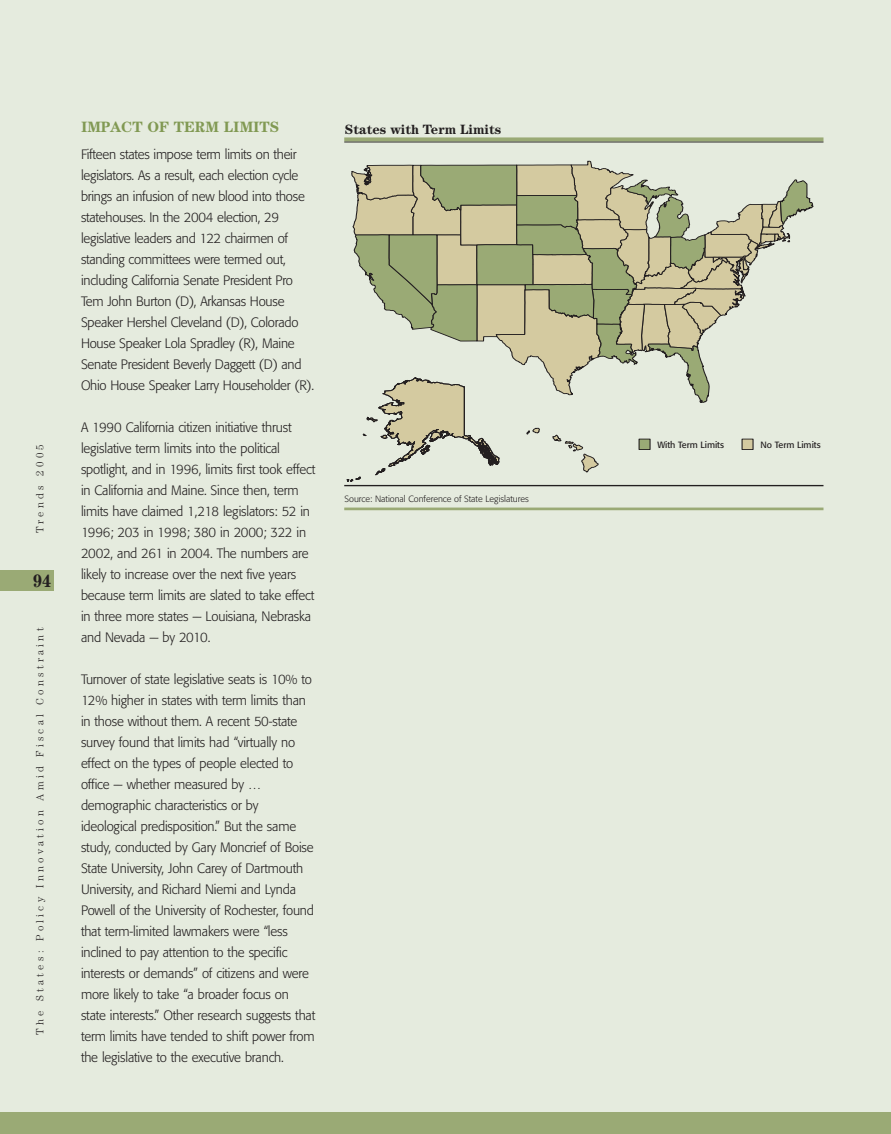
<style>
.page{position:relative;width:891px;height:1134px;background:#e5ebde}
.page>*{position:absolute;margin:0;border:0;box-sizing:border-box;transform-origin:0 0}
.t1{font:700 condensed 18px "Century";color:#231f20}
.t2{font:700 15px "Century";color:#819953}
.t3{font:300 13.5px/21px "Formata";letter-spacing:-.01em;color:#231f20}
.t4{font:700 13.5px "Century";color:#231f20}
.t5{font:300 10.5px "Century";letter-spacing:.31em;color:#231f20}
.t6{font:300 9px "Formata";color:#231f20}
.t7{font:9px "Formata";color:#231f20}
</style>
<div class="page">
<div style="left:0;top:1112px;width:891px;height:22px;background:#9aaa75"></div>
<div style="left:0;top:570px;width:54px;height:21px;background:#9aaa75"></div>
<svg style="left:347px;top:161px;width:466px;height:321px"></svg>
<div style="left:344px;top:137px;width:480px;height:5px;background:#9aaa75"></div>
<hr style="left:344px;top:142px;width:480px;height:1px;background:#231f20">
<hr style="left:344px;top:485px;width:480px;height:1px;background:#231f20">
<hr style="left:344px;top:507px;width:480px;height:3px;background:#9aaa75">
<div style="left:639px;top:439px;width:11px;height:11px;background:#9aaa75"></div>
<div style="left:639px;top:439px;width:11px;height:11px;border:1px solid #231f20"></div>
<div style="left:742px;top:439px;width:11px;height:11px;background:#d4caa0"></div>
<div style="left:742px;top:439px;width:11px;height:11px;border:1px solid #231f20"></div>
<p class="t5" style="left:36px;top:533px;width:90px;rotate:-90deg">Trends 2005</p>
<h1 class="t1" style="left:33px;top:574px;width:20px">94</h1>
<p class="t5" style="left:36px;top:1035px;width:409px;rotate:-90deg">The States: Policy Innovation Amid Fiscal Constraint</p>
<p class="t2" style="left:81px;top:121px;width:200px">IMPACT OF TERM LIMITS</p>
<p class="t3" style="left:81px;top:145px;width:235px">Fifteen states impose term limits on their legislators. As a result, each election cycle brings an infusion of new blood into those statehouses. In the 2004 election, 29 legislative leaders and 122 chairmen of standing committees were termed out, including California Senate President Pro Tem John Burton (D), Arkansas House Speaker Hershel Cleveland (D), Colorado House Speaker Lola Spradley (R), Maine Senate President Beverly Daggett (D) and Ohio House Speaker Larry Householder (R).</p>
<p class="t3" style="left:81px;top:418px;width:236px">A 1990 California citizen initiative thrust legislative term limits into the political spotlight, and in 1996, limits first took effect in California and Maine. Since then, term limits have claimed 1,218 legislators: 52 in 1996; 203 in 1998; 380 in 2000; 322 in 2002, and 261 in 2004. The numbers are likely to increase over the next five years because term limits are slated to take effect in three more states — Louisiana, Nebraska and Nevada — by 2010.</p>
<p class="t3" style="left:81px;top:670px;width:236px">Turnover of state legislative seats is 10% to 12% higher in states with term limits than in those without them. A recent 50-state survey found that limits had “virtually no effect on the types of people elected to office — whether measured by … demographic characteristics or by ideological predisposition.” But the same study, conducted by Gary Moncrief of Boise State University, John Carey of Dartmouth University, and Richard Niemi and Lynda Powell of the University of Rochester, found that term-limited lawmakers were “less inclined to pay attention to the specific interests or demands” of citizens and were more likely to take “a broader focus on state interests.” Other research suggests that term limits have tended to shift power from the legislative to the executive branch.</p>
<p class="t4" style="left:345px;top:125px;width:158px">States with Term Limits</p>
<p class="t6" style="left:344px;top:496px;width:186px">Source: National Conference of State Legislatures</p>
<p class="t7" style="left:657px;top:441px;width:68px">With Term Limits</p>
<p class="t7" style="left:760px;top:441px;width:62px">No Term Limits</p>
</div>
